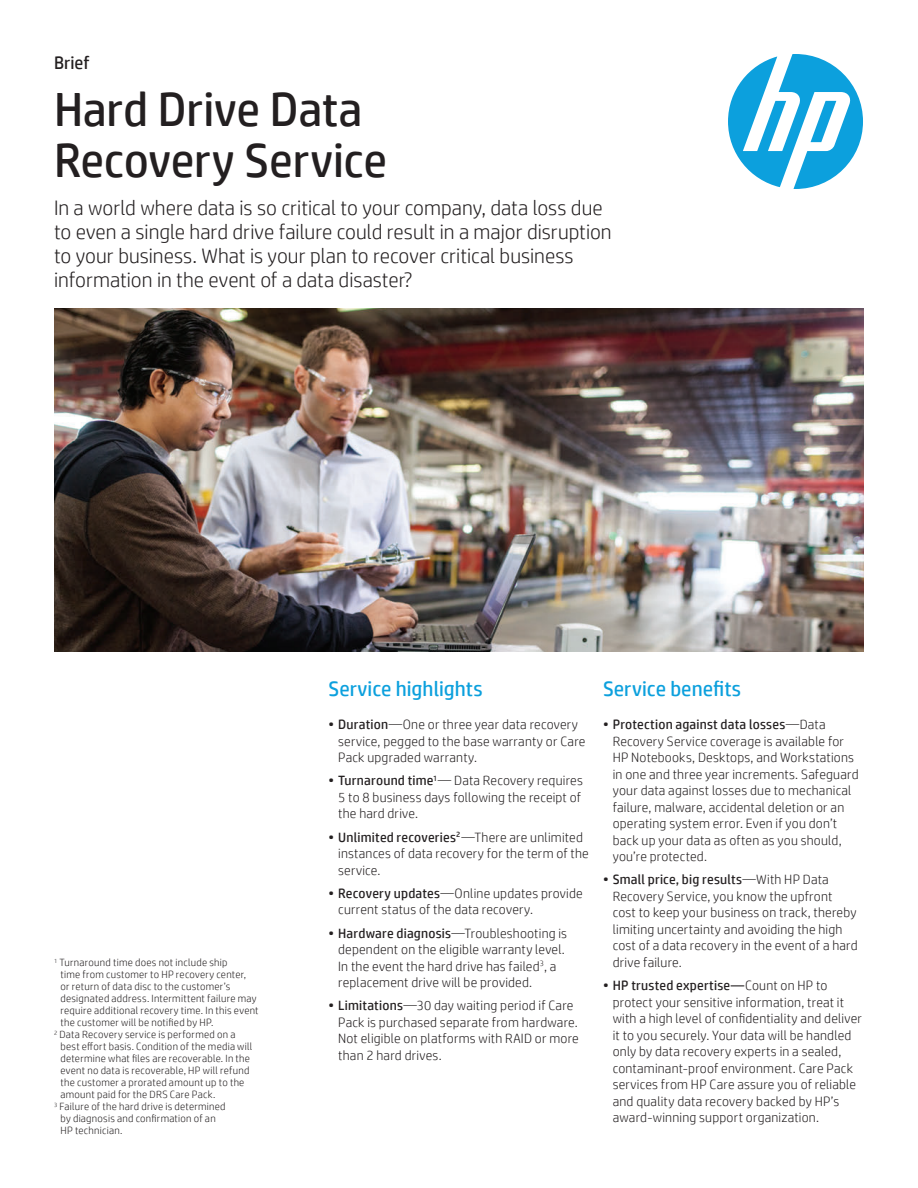
<style>
.page{position:relative;width:918px;height:1188px;background:#fff}
.page>*{position:absolute;margin:0;border:0;box-sizing:border-box;transform-origin:0 0}
.t1{font:48px/51px "HP Simplified";letter-spacing:-.005em;color:#231f20}
.t2{font:300 21px/24px "HP Simplified";color:#231f20}
.t3{font:21px "HP Simplified";color:#0ca0dd}
.t4{font:18px "HP Simplified";letter-spacing:.005em;color:#231f20}
.t5{font:300 13.5px/16.5px "HP Simplified";letter-spacing:.015em;color:#231f20}
.t6{font:300 10.5px "HP Simplified";letter-spacing:.025em;color:#231f20}
.s1{font-weight:400}
</style>
<div class="page">
<svg style="left:728px;top:54px;width:135px;height:135px"></svg>
<img style="left:54px;top:309px;width:810px;height:342px">
<h3 class="t4" style="left:54px;top:51px;width:37px">Brief</h3>
<h1 class="t1" style="left:54px;top:84px;width:335px">Hard Drive Data<br>Recovery Service</h1>
<p class="t2" style="left:54px;top:195px;width:559px">In a world where data is so critical to your company, data loss due to even a single hard drive failure could result in a major disruption to your business. What is your plan to recover critical business information in the event of a data disaster?</p>
<p class="t6" style="left:54px;top:955px;width:175px"><sup>1</sup> Turnaround time does not include ship</p>
<p class="t6" style="left:60px;top:967px;width:187px">time from customer to HP recovery center,</p>
<p class="t6" style="left:60px;top:979px;width:171px">or return of data disc to the customer’s</p>
<p class="t6" style="left:60px;top:991px;width:198px">designated address. Intermittent failure may</p>
<p class="t6" style="left:60px;top:1003px;width:200px">require additional recovery time. In this event</p>
<p class="t6" style="left:60px;top:1015px;width:154px">the customer will be notified by HP.</p>
<p class="t6" style="left:54px;top:1027px;width:183px"><sup>2</sup> Data Recovery service is performed on a</p>
<p class="t6" style="left:60px;top:1039px;width:193px">best effort basis. Condition of the media will</p>
<p class="t6" style="left:60px;top:1051px;width:191px">determine what files are recoverable. In the</p>
<p class="t6" style="left:60px;top:1063px;width:190px">event no data is recoverable, HP will refund</p>
<p class="t6" style="left:60px;top:1075px;width:185px">the customer a prorated amount up to the</p>
<p class="t6" style="left:60px;top:1087px;width:157px">amount paid for the DRS Care Pack.</p>
<p class="t6" style="left:54px;top:1099px;width:173px"><sup>3</sup> Failure of the hard drive is determined</p>
<p class="t6" style="left:60px;top:1111px;width:157px">by diagnosis and confirmation of an</p>
<p class="t6" style="left:60px;top:1123px;width:63px">HP technician.</p>
<h2 class="t3" style="left:328px;top:675px;width:156px">Service highlights</h2>
<p class="t5" style="left:338px;top:716px;width:249px;text-indent:-10px"><span class="s1">• Duration</span>—One or three year data recovery service, pegged to the base warranty or Care<br>Pack upgraded warranty.</p>
<p class="t5" style="left:338px;top:772px;width:246px;text-indent:-10px"><span class="s1">• Turnaround time</span><sup>1</sup>— Data Recovery requires<br>5 to 8 business days following the receipt of the hard drive.</p>
<p class="t5" style="left:338px;top:828px;width:252px;text-indent:-10px"><span class="s1">• Unlimited recoveries</span><sup>2</sup>—There are unlimited instances of data recovery for the term of the service.</p>
<p class="t5" style="left:338px;top:885px;width:246px;text-indent:-10px"><span class="s1">• Recovery updates</span>—Online updates provide current status of the data recovery.</p>
<p class="t5" style="left:338px;top:924px;width:230px;text-indent:-10px"><span class="s1">• Hardware diagnosis</span>—Troubleshooting is dependent on the eligible warranty level.<br>In the event the hard drive has failed<sup>3</sup>, a replacement drive will be provided.</p>
<p class="t5" style="left:338px;top:997px;width:242px;text-indent:-10px"><span class="s1">• Limitations</span>—30 day waiting period if Care Pack is purchased separate from hardware.<br>Not eligible on platforms with RAID or more than 2 hard drives.</p>
<h2 class="t3" style="left:603px;top:675px;width:140px">Service benefits</h2>
<p class="t5" style="left:613px;top:716px;width:247px;text-indent:-10px"><span class="s1">• Protection against data losses</span>—Data Recovery Service coverage is available for HP Notebooks, Desktops, and Workstations in one and three year increments. Safeguard your data against losses due to mechanical failure, malware, accidental deletion or an operating system error. Even if you don’t back up your data as often as you should, you’re protected.</p>
<p class="t5" style="left:613px;top:871px;width:247px;text-indent:-10px"><span class="s1">• Small price, big results</span>—With HP Data Recovery Service, you know the upfront cost to keep your business on track, thereby limiting uncertainty and avoiding the high cost of a data recovery in the event of a hard drive failure.</p>
<p class="t5" style="left:613px;top:977px;width:251px;text-indent:-10px"><span class="s1">• HP trusted expertise—</span>Count on HP to protect your sensitive information, treat it with a high level of confidentiality and deliver it to you securely. Your data will be handled only by data recovery experts in a sealed, contaminant-proof environment. Care Pack services from HP Care assure you of reliable and quality data recovery backed by HP’s award-winning support organization.</p>
</div>
